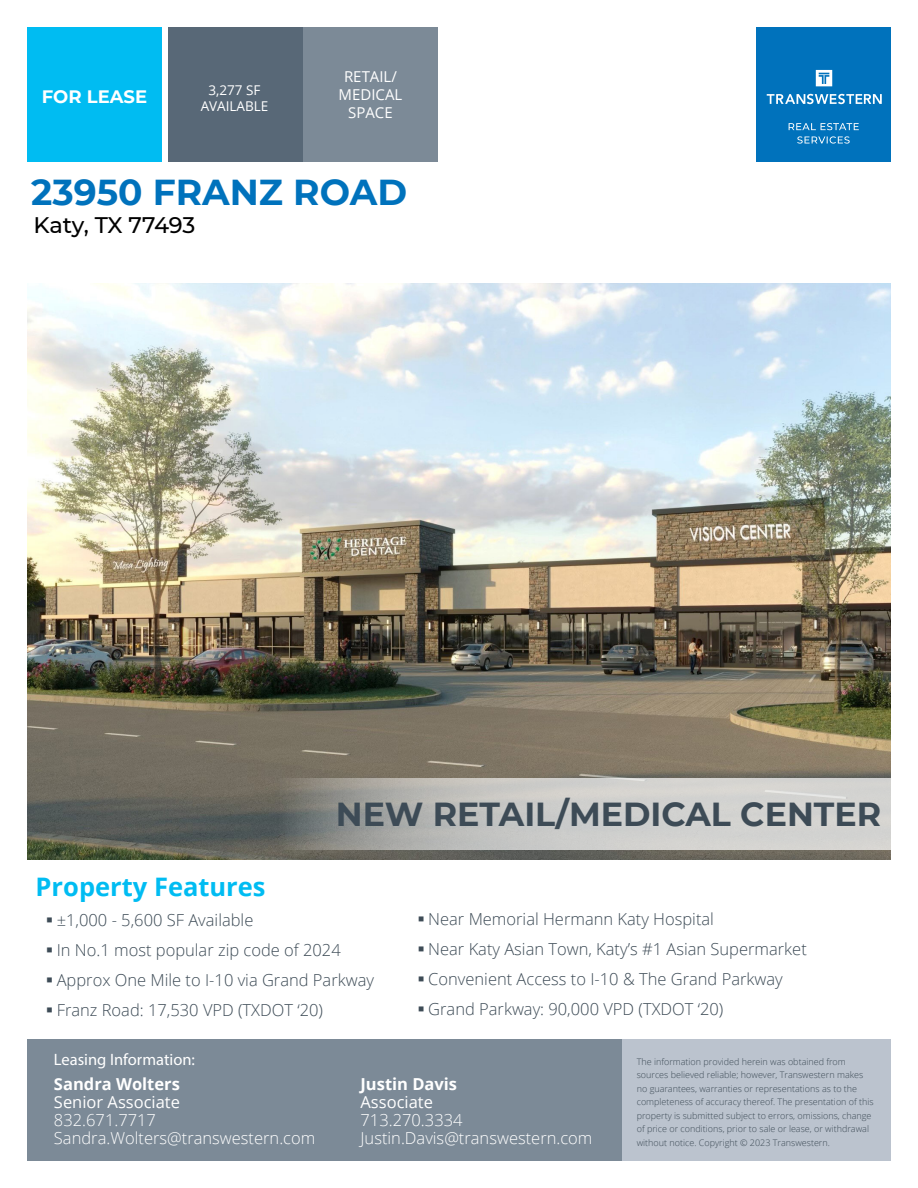
<style>
.page{position:relative;width:918px;height:1188px;background:#fff}
.page>*{position:absolute;margin:0;border:0;box-sizing:border-box;transform-origin:0 0}
.t1{font:700 36px "Montserrat";color:#0072bc}
.t2{font:700 33.3px "Montserrat";color:#3d4b56}
.t3{font:700 25.5px "Open Sans";color:#00bcf2}
.t4{font:500 22.5px "Montserrat";letter-spacing:-.01em;color:#000}
.t5{font:700 18px "Montserrat";color:#fff}
.t6{font:300 16.5px/30px "Open Sans";color:#3d4b56}
.t7{font:300 16.5px/18px "Open Sans";color:#fff}
.t8{font:700 16.5px "Open Sans";color:#fff}
.t9{font:16.5px "Open Sans";color:#fff}
.t10{font:16.5px "Myriad Pro";color:#fff}
.t11{font:15px/18px "Open Sans";color:#fff;text-align:center}
.t12{font:13.5px/16.2px "Open Sans";color:#fff;text-align:center}
.t13{font:300 9px/13.5px "Open Sans";color:#3d4b56}
</style>
<div class="page">
<div style="left:168px;top:27px;width:135px;height:135px;background:#586877"></div>
<div style="left:27px;top:27px;width:135px;height:135px;background:#00bcf2"></div>
<div style="left:756px;top:27px;width:135px;height:135px;background:#0072bc"></div>
<svg style="left:797px;top:136px;width:53px;height:8px"></svg>
<svg style="left:789px;top:123px;width:70px;height:7px"></svg>
<svg style="left:767px;top:94px;width:115px;height:10px"></svg>
<svg style="left:816px;top:70px;width:16px;height:16px"></svg>
<div style="left:303px;top:27px;width:135px;height:135px;background:#7c8a97"></div>
<div style="left:27px;top:1040px;width:595px;height:121px;background:#7c8a97"></div>
<div style="left:623px;top:1040px;width:268px;height:121px;background:#bbc3ce"></div>
<img style="left:27px;top:284px;width:864px;height:576px">
<svg style="left:280px;top:778px;width:611px;height:72px;fill:#cececc"></svg>
<h3 class="t5" style="left:42px;top:84px;width:107px">FOR LEASE</h3>
<h3 class="t12" style="left:201px;top:82px;width:69px">3,277 SF<br>AVAILABLE</h3>
<h3 class="t11" style="left:339px;top:67px;width:65px">RETAIL/<br>MEDICAL<br>SPACE</h3>
<h1 class="t1" style="left:31px;top:167px;width:377px">23950 FRANZ ROAD</h1>
<h3 class="t4" style="left:33px;top:210px;width:164px">Katy, TX 77493</h3>
<h3 class="t3" style="left:36px;top:869px;width:231px">Property Features</h3>
<h2 class="t2" style="left:336px;top:790px;width:547px">NEW RETAIL/MEDICAL CENTER</h2>
<h3 class="t6" style="left:57px;top:904px;width:319px">±1,000 - 5,600 SF Available<br>In No.1 most popular zip code of 2024<br>Approx One Mile to I-10 via Grand Parkway Franz Road: 17,530 VPD (TXDOT ‘20)</h3>
<h3 class="t6" style="left:428px;top:903px;width:380px">Near Memorial Hermann Katy Hospital<br>Near Katy Asian Town, Katy’s #1 Asian Supermarket Convenient Access to I-10 &amp; The Grand Parkway Grand Parkway: 90,000 VPD (TXDOT ‘20)</h3>
<h3 class="t10" style="left:54px;top:1049px;width:143px">Leasing Information:</h3>
<h3 class="t8" style="left:54px;top:1073px;width:127px">Sandra Wolters</h3>
<h3 class="t9" style="left:54px;top:1091px;width:128px">Senior Associate</h3>
<h3 class="t7" style="left:54px;top:1111px;width:263px">832.671.7717<br>Sandra.Wolters@transwestern.com</h3>
<h3 class="t8" style="left:361px;top:1073px;width:98px">Justin Davis</h3>
<h3 class="t9" style="left:361px;top:1091px;width:74px">Associate</h3>
<h3 class="t7" style="left:361px;top:1111px;width:233px">713.270.3334<br>Justin.Davis@transwestern.com</h3>
<p class="t13" style="left:637px;top:1055px;width:239px">The information provided herein was obtained from sources believed reliable; however, Transwestern makes no guarantees, warranties or representations as to the completeness of accuracy thereof. The presentation of this property is submitted subject to errors, omissions, change of price or conditions, prior to sale or lease, or withdrawal without notice. Copyright © 2023 Transwestern.</p>
</div>
